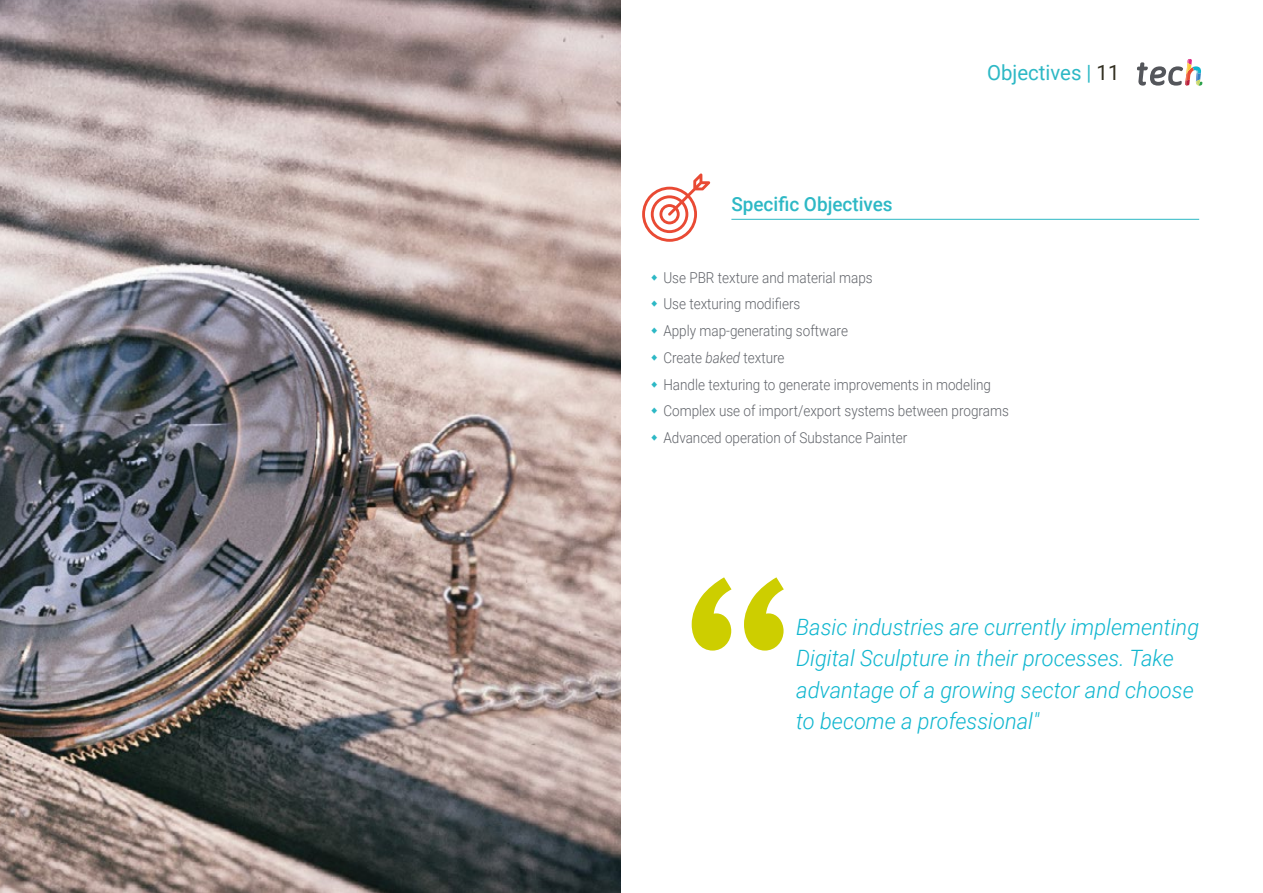
<style>
.page{position:relative;width:1263px;height:893px;background:#fff}
.page>*{position:absolute;margin:0;border:0;box-sizing:border-box;transform-origin:0 0}
.t1{font:italic 300 22.5px/31.5px "Roboto";color:#0fb6cf}
.t2{font:21px "Roboto";color:#2db8c5}
.t3{font:500 19.5px "Roboto";color:#2db8c5}
.t4{font:300 15px/26.7px "Roboto";color:#61646a;scale:.9 1}
.s1{color:#312e20}
.s2{font-style:italic}
</style>
<div class="page">
<hr style="left:731px;top:219px;width:468px;height:1px;background:#2db8c5">
<svg style="left:642px;top:173px;width:68px;height:69px"></svg>
<img style="left:0;top:0;width:621px;height:893px">
<svg style="left:1137px;top:59px;width:65px;height:27px"></svg>
<svg style="left:692px;top:577px;width:92px;height:74px"></svg>
<h3 class="t3" style="left:731px;top:190px;width:163px">Specific Objectives</h3>
<h2 class="t2" style="left:987px;top:57px;width:134px">Objectives | <span class="s1">11</span></h2>
<p class="t4" style="left:663px;top:263px;width:385px">Use PBR texture and material maps<br>Use texturing modifiers<br>Apply map-generating software<br>Create <span class="s2">baked</span> texture<br>Handle texturing to generate improvements in modeling Complex use of import/export systems between programs Advanced operation of Substance Painter</p>
<h1 class="t1" style="left:796px;top:610px;width:404px">Basic industries are currently implementing Digital Sculpture in their processes. Take advantage of a growing sector and choose to become a professional"</h1>
</div>
